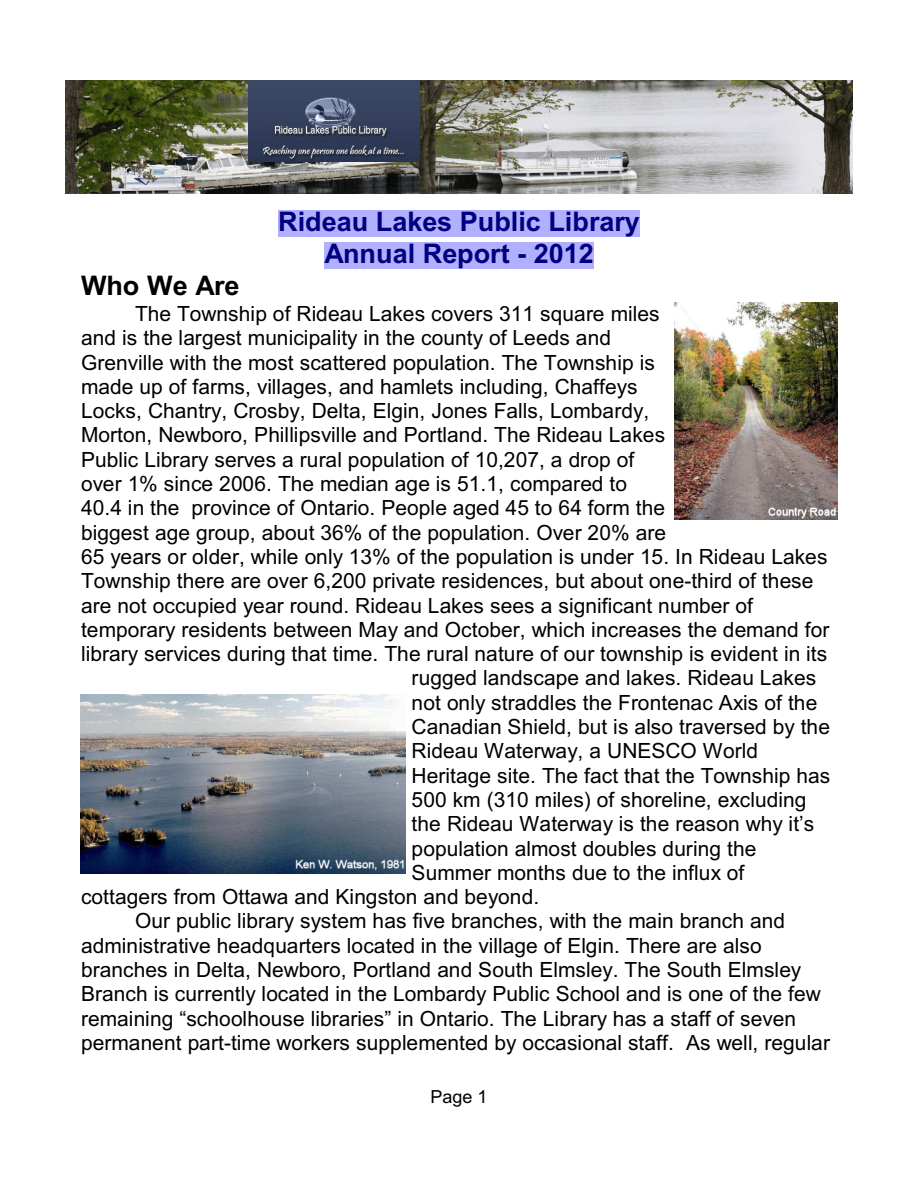
<style>
.page{position:relative;width:918px;height:1188px;background:#fff}
.page>*{position:absolute;margin:0;border:0;box-sizing:border-box;transform-origin:0 0}
.t1{font:700 27px/32.1px "Arial";color:#000080;text-align:center}
.t2{font:700 27px "Arial";color:#000}
.t3{font:21px "Arial";letter-spacing:.005em;color:#000}
.t4{font:18px "Arial";color:#000}
</style>
<div class="page">
<div style="left:278px;top:210px;width:362px;height:27px;background:#b0b0ff"></div>
<div style="left:324px;top:242px;width:270px;height:27px;background:#b0b0ff"></div>
<img style="left:66px;top:81px;width:787px;height:112px">
<img style="left:248px;top:81px;width:171px;height:81px">
<img style="left:81px;top:694px;width:324px;height:179px">
<img style="left:675px;top:303px;width:162px;height:216px">
<p class="t1" style="left:278px;top:208px;width:363px">Rideau Lakes Public Library<br>Annual Report - 2012</p>
<p class="t2" style="left:81px;top:276px;width:160px">Who We Are</p>
<p class="t3" style="left:135px;top:306px;width:526px">The Township of Rideau Lakes covers 311 square miles</p>
<p class="t3" style="left:81px;top:330px;width:532px">and is the largest municipality in the county of Leeds and</p>
<p class="t3" style="left:81px;top:354px;width:575px">Grenville with the most scattered population. The Township is</p>
<p class="t3" style="left:81px;top:379px;width:558px">made up of farms, villages, and hamlets including, Chaffeys</p>
<p class="t3" style="left:81px;top:403px;width:570px">Locks, Chantry, Crosby, Delta, Elgin, Jones Falls, Lombardy,</p>
<p class="t3" style="left:81px;top:427px;width:586px">Morton, Newboro, Phillipsville and Portland. The Rideau Lakes</p>
<p class="t3" style="left:81px;top:451px;width:555px">Public Library serves a rural population of 10,207, a drop of</p>
<p class="t3" style="left:81px;top:476px;width:548px">over 1% since 2006. The median age is 51.1, compared to</p>
<p class="t3" style="left:81px;top:500px;width:586px">40.4 in the province of Ontario. People aged 45 to 64 form the</p>
<p class="t3" style="left:81px;top:524px;width:587px">biggest age group, about 36% of the population. Over 20% are</p>
<p class="t3" style="left:81px;top:549px;width:748px">65 years or older, while only 13% of the population is under 15. In Rideau Lakes</p>
<p class="t3" style="left:81px;top:573px;width:734px">Township there are over 6,200 private residences, but about one-third of these</p>
<p class="t3" style="left:81px;top:597px;width:674px">are not occupied year round. Rideau Lakes sees a significant number of</p>
<p class="t3" style="left:81px;top:622px;width:750px">temporary residents between May and October, which increases the demand for</p>
<p class="t3" style="left:81px;top:646px;width:748px">library services during that time. The rural nature of our township is evident in its</p>
<p class="t3" style="left:412px;top:670px;width:406px">rugged landscape and lakes. Rideau Lakes</p>
<p class="t3" style="left:412px;top:694px;width:407px">not only straddles the Frontenac Axis of the</p>
<p class="t3" style="left:412px;top:719px;width:420px">Canadian Shield, but is also traversed by the</p>
<p class="t3" style="left:412px;top:743px;width:348px">Rideau Waterway, a UNESCO World</p>
<p class="t3" style="left:412px;top:767px;width:420px">Heritage site. The fact that the Township has</p>
<p class="t3" style="left:412px;top:792px;width:396px">500 km (310 miles) of shoreline, excluding</p>
<p class="t3" style="left:412px;top:816px;width:404px">the Rideau Waterway is the reason why it’s</p>
<p class="t3" style="left:412px;top:840px;width:346px">population almost doubles during the</p>
<p class="t3" style="left:412px;top:865px;width:334px">Summer months due to the influx of</p>
<p class="t3" style="left:81px;top:889px;width:460px">cottagers from Ottawa and Kingston and beyond.</p>
<p class="t3" style="left:135px;top:913px;width:652px">Our public library system has five branches, with the main branch and</p>
<p class="t3" style="left:81px;top:937px;width:682px">administrative headquarters located in the village of Elgin. There are also</p>
<p class="t3" style="left:81px;top:962px;width:722px">branches in Delta, Newboro, Portland and South Elmsley. The South Elmsley</p>
<p class="t3" style="left:81px;top:986px;width:742px">Branch is currently located in the Lombardy Public School and is one of the few</p>
<p class="t3" style="left:81px;top:1010px;width:717px">remaining “schoolhouse libraries” in Ontario. The Library has a staff of seven</p>
<p class="t3" style="left:81px;top:1035px;width:750px">permanent part-time workers supplemented by occasional staff. As well, regular</p>
<p class="t4" style="left:430px;top:1090px;width:59px">Page 1</p>
</div>
